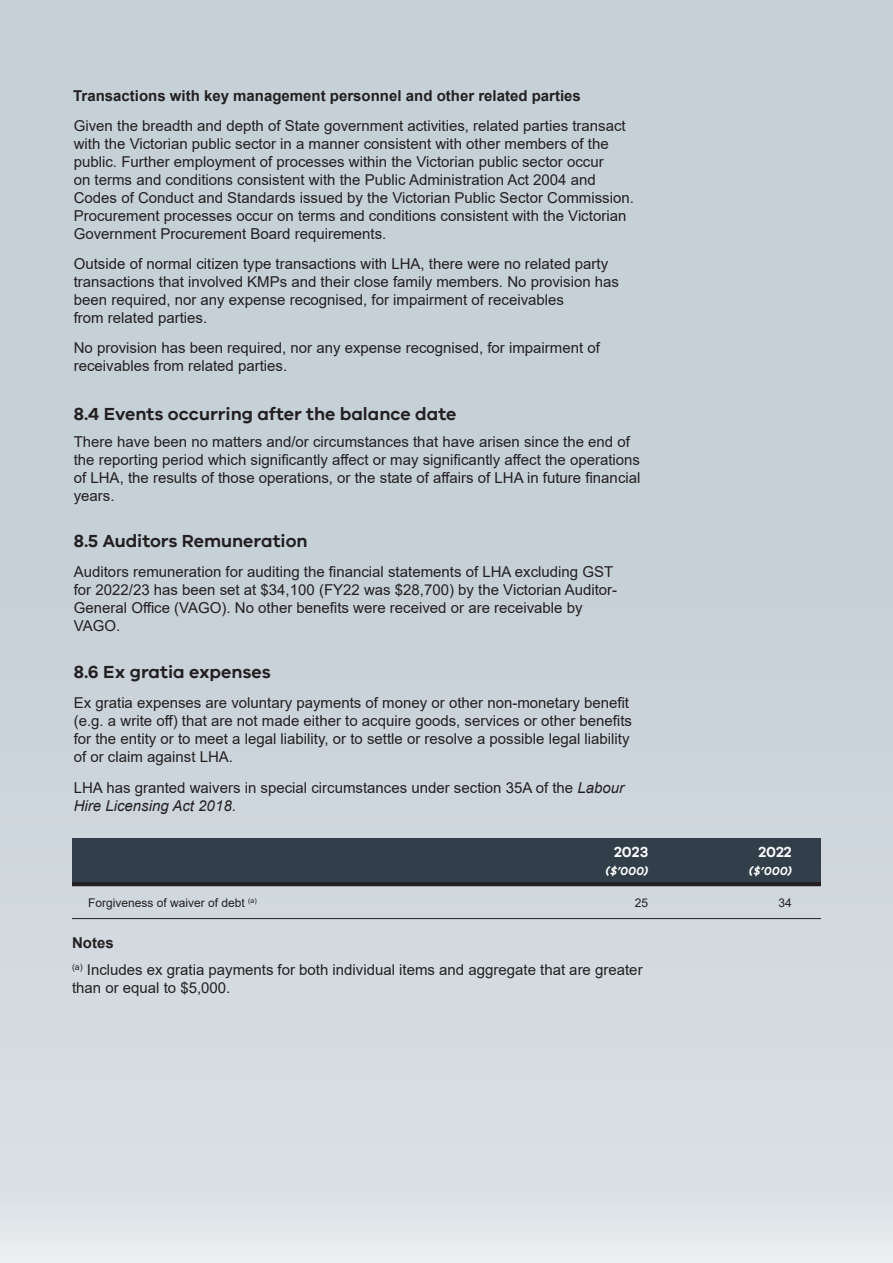
<style>
.page{position:relative;width:893px;height:1263px;background:#fff}
.page>*{position:absolute;margin:0;border:0;box-sizing:border-box;transform-origin:0 0}
.t1{font:600 18px "VIC";color:#231f20}
.t2{font:15px/18px "Arial";color:#231f20}
.t3{font:700 15px "Arial";color:#231f20}
.t4{font:600 15px "VIC";color:#fff}
.t5{font:12px "Arial";color:#231f20}
.t6{font:italic 600 12px "VIC";color:#fff}
.t7{font:7.05px "Arial";color:#231f20}
.s1{font-style:italic}
</style>
<div class="page">
<div style="left:0;top:0;width:893px;height:1263px;background:linear-gradient(to bottom,#c0cbd3,#d9dfe4)"></div>
<hr style="left:72px;top:882px;width:749px;height:4px;background:#231f20">
<div style="left:72px;top:838px;width:749px;height:44px;background:#323e49"></div>
<hr style="left:72px;top:918px;width:749px;height:1px;background:#231f20">
<p class="t3" style="left:73px;top:85px;width:509px">Transactions with key management personnel and other related parties</p>
<p class="t2" style="left:74px;top:116px;width:561px">Given the breadth and depth of State government activities, related parties transact with the Victorian public sector in a manner consistent with other members of the public. Further employment of processes within the Victorian public sector occur<br>on terms and conditions consistent with the Public Administration Act 2004 and Codes of Conduct and Standards issued by the Victorian Public Sector Commission.<br>Procurement processes occur on terms and conditions consistent with the Victorian Government Procurement Board requirements.</p>
<p class="t2" style="left:74px;top:254px;width:547px">Outside of normal citizen type transactions with LHA, there were no related party transactions that involved KMPs and their close family members. No provision has been required, nor any expense recognised, for impairment of receivables</p>
<p class="t2" style="left:74px;top:308px;width:135px">from related parties.</p>
<p class="t2" style="left:74px;top:338px;width:528px">No provision has been required, nor any expense recognised, for impairment of receivables from related parties.</p>
<p class="t1" style="left:74px;top:403px;width:384px">8.4 Events occurring after the balance date</p>
<p class="t2" style="left:74px;top:433px;width:568px">There have been no matters and/or circumstances that have arisen since the end of the reporting period which significantly affect or may significantly affect the operations of LHA, the results of those operations, or the state of affairs of LHA in future financial years.</p>
<p class="t1" style="left:74px;top:530px;width:235px">8.5 Auditors Remuneration</p>
<p class="t2" style="left:74px;top:563px;width:545px">Auditors remuneration for auditing the financial statements of LHA excluding GST for 2022/23 has been set at $34,100 (FY22 was $28,700) by the Victorian Auditor-General Office (VAGO). No other benefits were received or are receivable by VAGO.</p>
<p class="t1" style="left:74px;top:661px;width:199px">8.6 Ex gratia expenses</p>
<p class="t2" style="left:74px;top:694px;width:560px">Ex gratia expenses are voluntary payments of money or other non-monetary benefit (e.g. a write off) that are not made either to acquire goods, services or other benefits for the entity or to meet a legal liability, or to settle or resolve a possible legal liability of or claim against LHA.</p>
<p class="t2" style="left:74px;top:778px;width:552px">LHA has granted waivers in special circumstances under section 35A of the <span class="s1">Labour<br>Hire Licensing Act 2018</span>.</p>
<p class="t4" style="left:614px;top:843px;width:36px">2023</p>
<p class="t4" style="left:758px;top:843px;width:35px">2022</p>
<p class="t6" style="left:605px;top:863px;width:44px">($’000)</p>
<p class="t6" style="left:749px;top:863px;width:44px">($’000)</p>
<p class="t7" style="left:248px;top:895px;width:10px">(a)</p>
<p class="t5" style="left:778px;top:894px;width:15px">34</p>
<p class="t5" style="left:88px;top:894px;width:158px">Forgiveness of waiver of debt</p>
<p class="t5" style="left:635px;top:894px;width:15px">25</p>
<p class="t3" style="left:72px;top:932px;width:43px">Notes</p>
<p class="t2" style="left:72px;top:961px;width:572px"><sup>(a)</sup> Includes ex gratia payments for both individual items and aggregate that are greater than or equal to $5,000.</p>
</div>
